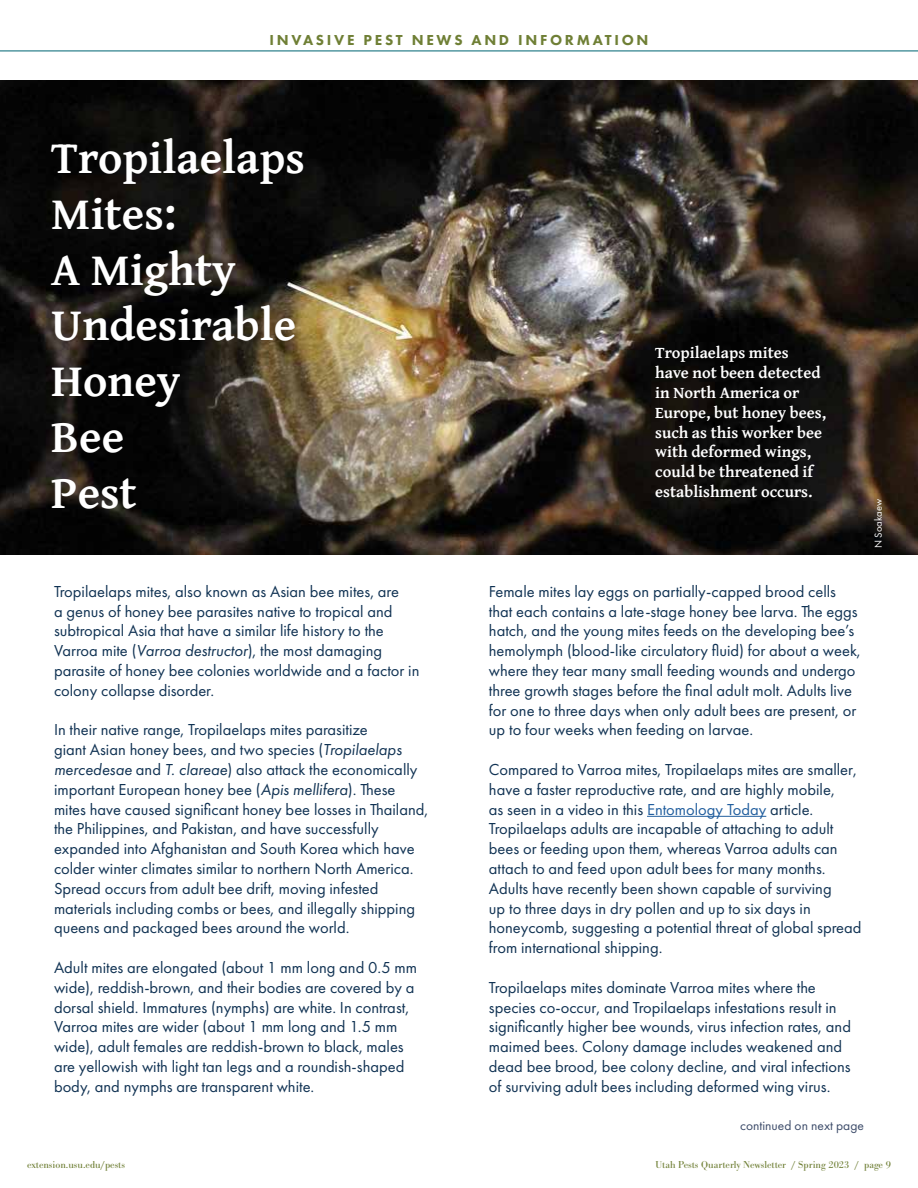
<style>
.page{position:relative;width:918px;height:1188px;background:#fff}
.page>*{position:absolute;margin:0;border:0;box-sizing:border-box;transform-origin:0 0}
.t1{font:700 46.5px/55.8px "Gentium Plus";color:#fff}
.t2{font:16.5px/19.8px "Futura PT";color:#103253}
.t3{font:700 16.5px/19.8px "Gentium Plus";color:#fff}
.t4{font:800 15px "Futura PT";letter-spacing:.18em;color:#6f7f35}
.t5{font:13.5px "Futura PT";color:#3c4b69}
.t6{font:10.5px "Bodoni URW";color:#6f7f35}
.t7{font:10.5px "Futura PT";color:#fff}
.s1{font-style:italic}
.s2{color:#215e9e}
</style>
<div class="page">
<img style="left:0;top:81px;width:918px;height:474px">
<hr style="left:647px;top:816px;width:119px;height:1px;background:#215e9e">
<hr style="left:0;top:50px;width:918px;height:2px;background:#5398a1">
<p class="t4" style="left:269px;top:31px;width:381px">INVASIVE PEST NEWS AND INFORMATION</p>
<h1 class="t1" style="left:51px;top:126px;width:255px">Tropilaelaps<br>Mites:<br>A Mighty<br>Undesirable<br>Honey<br>Bee<br>Pest</h1>
<p class="t2" style="left:54px;top:581px;width:367px">Tropilaelaps mites, also known as Asian bee mites, are<br>a genus of honey bee parasites native to tropical and subtropical Asia that have a similar life history to the Varroa mite (<span class="s1">Varroa destructor</span>), the most damaging parasite of honey bee colonies worldwide and a factor in colony collapse disorder.</p>
<p class="t2" style="left:54px;top:720px;width:376px">In their native range, Tropilaelaps mites parasitize<br>giant Asian honey bees, and two species (<span class="s1">Tropilaelaps mercedesae</span> and <span class="s1">T. clareae</span>) also attack the economically important European honey bee (<span class="s1">Apis mellifera</span>). These mites have caused significant honey bee losses in Thailand, the Philippines, and Pakistan, and have successfully expanded into Afghanistan and South Korea which have colder winter climates similar to northern North America.<br>Spread occurs from adult bee drift, moving infested materials including combs or bees, and illegally shipping queens and packaged bees around the world.</p>
<p class="t2" style="left:54px;top:958px;width:365px">Adult mites are elongated (about 1 mm long and 0.5 mm wide), reddish-brown, and their bodies are covered by a dorsal shield. Immatures (nymphs) are white. In contrast, Varroa mites are wider (about 1 mm long and 1.5 mm wide), adult females are reddish-brown to black, males are yellowish with light tan legs and a roundish-shaped body, and nymphs are transparent white.</p>
<p class="t3" style="left:655px;top:342px;width:172px">Tropilaelaps mites have not been detected in North America or<br>Europe, but honey bees, such as this worker bee with deformed wings, could be threatened if establishment occurs.</p>
<p class="t7" style="left:872px;top:548px;width:51px;rotate:-90deg">N Soakaew</p>
<p class="t2" style="left:489px;top:581px;width:373px">Female mites lay eggs on partially-capped brood cells that each contains a late-stage honey bee larva. The eggs hatch, and the young mites feeds on the developing bee’s hemolymph (blood-like circulatory fluid) for about a week, where they tear many small feeding wounds and undergo three growth stages before the final adult molt. Adults live for one to three days when only adult bees are present, or up to four weeks when feeding on larvae.</p>
<p class="t2" style="left:489px;top:760px;width:374px">Compared to Varroa mites, Tropilaelaps mites are smaller, have a faster reproductive rate, and are highly mobile,<br>as seen in a video in this <span class="s2">Entomology Today</span> article.<br>Tropilaelaps adults are incapable of attaching to adult bees or feeding upon them, whereas Varroa adults can attach to and feed upon adult bees for many months.<br>Adults have recently been shown capable of surviving<br>up to three days in dry pollen and up to six days in honeycomb, suggesting a potential threat of global spread from international shipping.</p>
<p class="t2" style="left:489px;top:977px;width:364px">Tropilaelaps mites dominate Varroa mites where the species co-occur, and Tropilaelaps infestations result in significantly higher bee wounds, virus infection rates, and maimed bees. Colony damage includes weakened and dead bee brood, bee colony decline, and viral infections of surviving adult bees including deformed wing virus.</p>
<p class="t5" style="left:740px;top:1117px;width:125px">continued on next page</p>
<p class="t6" style="left:27px;top:1159px;width:100px">extension.usu.edu/pests</p>
<p class="t6" style="left:655px;top:1159px;width:237px">Utah Pests Quarterly Newsletter / Spring 2023 / page 9</p>
</div>
